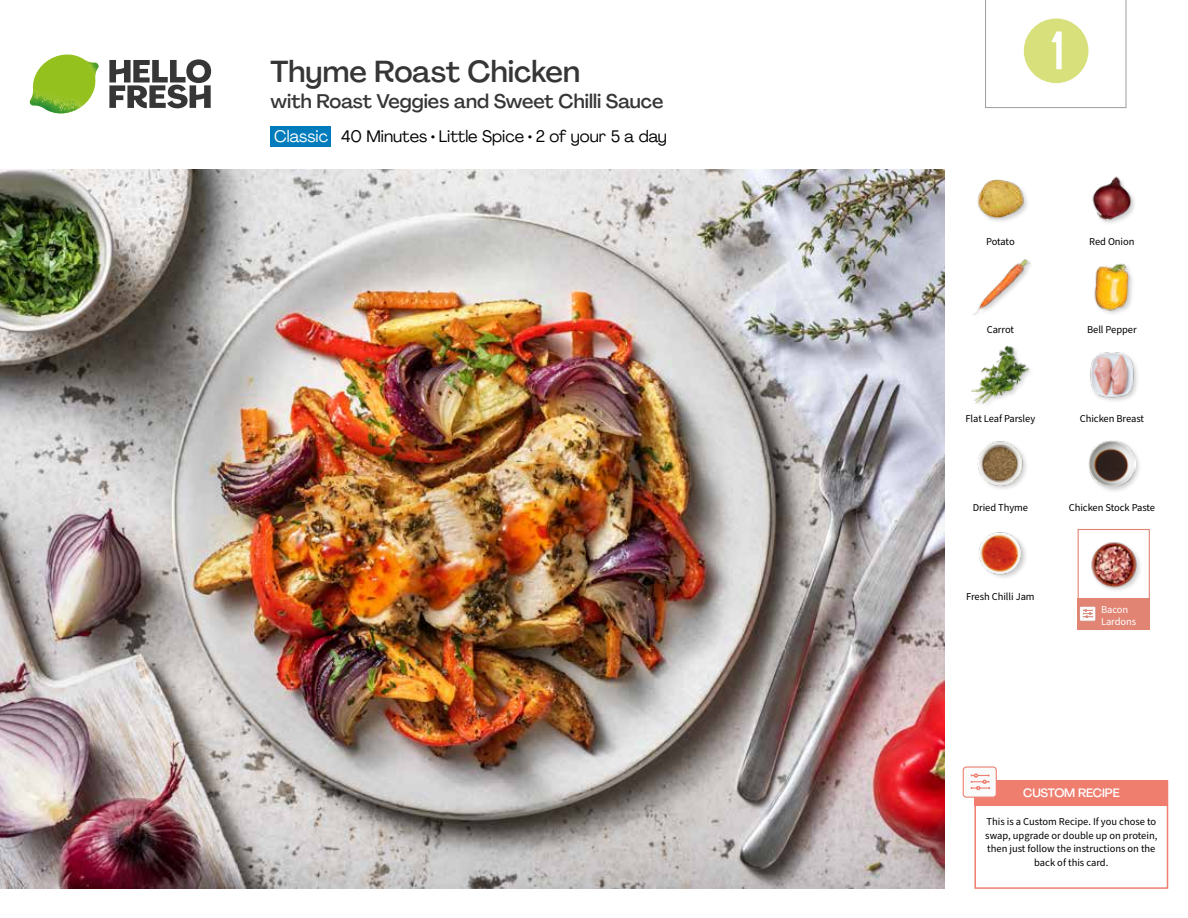
<style>
.page{position:relative;width:1188px;height:918px;background:#fff}
.page>*{position:absolute;margin:0;border:0;box-sizing:border-box;transform-origin:0 0}
.t1{font:54px "Kapra";color:#fff}
.t2{font:500 30px "Agrandir";letter-spacing:-.005em;color:#373636}
.t3{font:500 19.5px "Agrandir";color:#373636}
.t4{font:16.5px "Agrandir";color:#000}
.t5{font:16.5px "Agrandir";color:#fff}
.t6{font:500 12px "Agrandir";letter-spacing:-.01em;color:#fff}
.t7{font:10.5px/13.5px "Source Sans Pro";letter-spacing:-.005em;color:#000;text-align:center}
.t8{font:10.5px/12px "Source Sans Pro";letter-spacing:-.005em;color:#fff}
</style>
<div class="page">
<svg style="left:109px;top:59px;width:102px;height:49px"></svg>
<img style="left:30px;top:55px;width:69px;height:59px">
<img style="left:0;top:170px;width:945px;height:718px">
<div style="left:974px;top:780px;width:194px;height:109px;border:2px solid #ef7e6f"></div>
<div style="left:974px;top:780px;width:194px;height:26px;background:#ef7e6f"></div>
<div style="left:963px;top:767px;width:33px;height:30px;background:#fafafa;border-radius:3px"></div>
<div style="left:963px;top:766px;width:34px;height:32px;border:1px solid #ef7e6f;border-radius:3px"></div>
<svg style="left:971px;top:773px;width:19px;height:17px"></svg>
<div style="left:271px;top:126px;width:60px;height:21px;background:#007bbb"></div>
<div style="left:1078px;top:529px;width:72px;height:72px;border:1px solid #e28474"></div>
<div style="left:1078px;top:598px;width:72px;height:32px;background:#e28474"></div>
<div style="left:1079px;top:606px;width:17px;height:15px;background:#fafafa;border-radius:2px"></div>
<div style="left:1079px;top:606px;width:17px;height:16px;border:1px solid #d68878;border-radius:2px"></div>
<svg style="left:1083px;top:609px;width:10px;height:9px"></svg>
<img style="left:1091px;top:542px;width:49px;height:48px">
<img style="left:979px;top:532px;width:47px;height:46px">
<img style="left:972px;top:346px;width:57px;height:57px">
<img style="left:978px;top:441px;width:48px;height:48px">
<div style="left:1088px;top:439px;width:54px;height:55px;background:#000;opacity:.2"></div>
<img style="left:1089px;top:440px;width:46px;height:47px">
<img style="left:1090px;top:352px;width:48px;height:49px">
<img style="left:977px;top:179px;width:50px;height:42px">
<img style="left:973px;top:259px;width:56px;height:56px">
<img style="left:1094px;top:263px;width:39px;height:51px">
<img style="left:1092px;top:176px;width:43px;height:47px">
<svg style="left:985px;top:0;width:141px;height:108px"></svg>
<h2 class="t2" style="left:271px;top:53px;width:311px">Thyme Roast Chicken</h2>
<h3 class="t3" style="left:271px;top:89px;width:394px">with Roast Veggies and Sweet Chilli Sauce</h3>
<h3 class="t5" style="left:274px;top:126px;width:55px">Classic</h3>
<h3 class="t4" style="left:341px;top:126px;width:328px">40 Minutes • Little Spice • 2 of your 5 a day</h3>
<h1 class="t1" style="left:1051px;top:19px;width:15px">1</h1>
<p class="t7" style="left:986px;top:235px;width:30px">Potato</p>
<p class="t7" style="left:1089px;top:235px;width:47px">Red Onion</p>
<p class="t7" style="left:987px;top:323px;width:29px">Carrot</p>
<p class="t7" style="left:1087px;top:323px;width:51px">Bell Pepper</p>
<p class="t7" style="left:965px;top:412px;width:71px">Flat Leaf Parsley</p>
<p class="t7" style="left:1080px;top:412px;width:66px">Chicken Breast</p>
<p class="t7" style="left:973px;top:501px;width:57px">Dried Thyme</p>
<p class="t7" style="left:1069px;top:501px;width:88px">Chicken Stock Paste</p>
<p class="t7" style="left:966px;top:590px;width:70px">Fresh Chilli Jam</p>
<p class="t8" style="left:1101px;top:604px;width:37px">Bacon<br>Lardons</p>
<p class="t6" style="left:1023px;top:785px;width:98px">CUSTOM RECIPE</p>
<p class="t7" style="left:985px;top:815px;width:174px">This is a Custom Recipe. If you chose to swap, upgrade or double up on protein, then just follow the instructions on the back of this card.</p>
</div>
